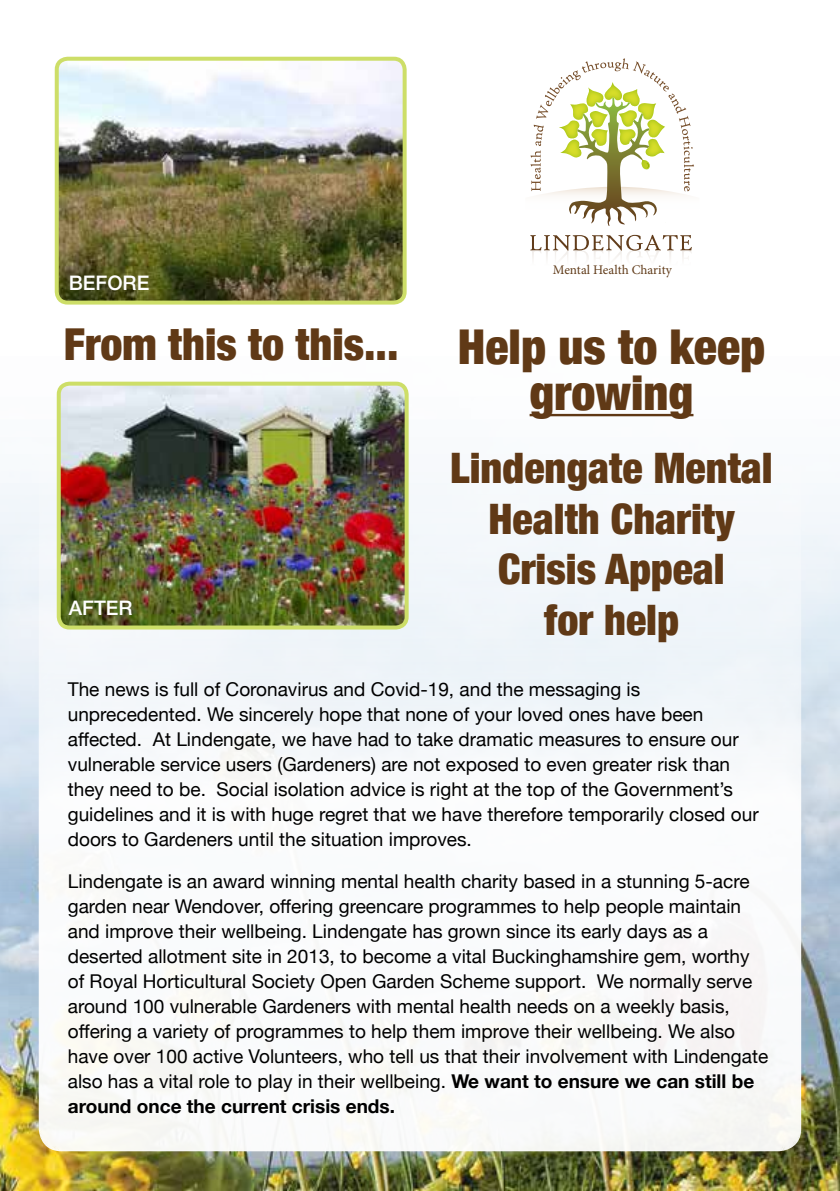
<style>
.page{position:relative;width:840px;height:1191px;background:#fff}
.page>*{position:absolute;margin:0;border:0;box-sizing:border-box;transform-origin:0 0}
.t1{font:900 condensed 48px "Helvetica Neue";color:#603916}
.t2{font:900 condensed 44px "Helvetica Neue";color:#603916}
.t3{font:900 condensed 42px/50.4px "Helvetica Neue";color:#603916;text-align:center}
.t4{font:500 20px "Helvetica Neue";color:#fff}
.t5{font:19px/25px "Helvetica Neue";color:#000}
.t6{font:13.2px "Minion Pro";color:#613c1a}
.s1{font-size:48px}
.s2{font-weight:700}
</style>
<div class="page">
<img style="left:0;top:483px;width:839px;height:708px">
<div style="left:39px;top:249px;width:761px;height:902px;background:#fff;border-radius:23px"></div>
<svg style="left:530px;top:235px;width:161px;height:24px"></svg>
<svg style="left:530px;top:58px;width:163px;height:168px"></svg>
<hr style="left:529px;top:414px;width:164px;height:2px;background:#603916">
<img style="left:57px;top:59px;width:347px;height:243px">
<div style="left:55px;top:57px;width:351px;height:247px;border:4px solid #cdde68;border-radius:11px"></div>
<img style="left:59px;top:384px;width:347px;height:243px">
<div style="left:57px;top:382px;width:351px;height:247px;border:4px solid #cdde68;border-radius:11px"></div>
<p class="t4" style="left:69px;top:266px;width:82px">BEFORE</p>
<p class="t6" style="left:552px;top:261px;width:120px">Mental Health Charity</p>
<h2 class="t2" style="left:64px;top:308px;width:702px">From this to this... <span class="s1">Help us to keep</span></h2>
<h1 class="t1" style="left:529px;top:354px;width:165px">growing</h1>
<h3 class="t3" style="left:450px;top:441px;width:324px">Lindengate Mental<br>Health Charity<br>Crisis Appeal<br>for help</h3>
<p class="t4" style="left:69px;top:592px;width:65px">AFTER</p>
<p class="t5" style="left:68px;top:677px;width:692px">The news is full of Coronavirus and Covid-19, and the messaging is unprecedented. We sincerely hope that none of your loved ones have been affected. At Lindengate, we have had to take dramatic measures to ensure our vulnerable service users (Gardeners) are not exposed to even greater risk than they need to be. Social isolation advice is right at the top of the Government’s guidelines and it is with huge regret that we have therefore temporarily closed our doors to Gardeners until the situation improves.</p>
<p class="t5" style="left:68px;top:869px;width:701px">Lindengate is an award winning mental health charity based in a stunning 5-acre garden near Wendover, offering greencare programmes to help people maintain and improve their wellbeing. Lindengate has grown since its early days as a deserted allotment site in 2013, to become a vital Buckinghamshire gem, worthy of Royal Horticultural Society Open Garden Scheme support. We normally serve around 100 vulnerable Gardeners with mental health needs on a weekly basis, offering a variety of programmes to help them improve their wellbeing. We also have over 100 active Volunteers, who tell us that their involvement with Lindengate also has a vital role to play in their wellbeing. <span class="s2">We want to ensure we can still be around once the current crisis ends.</span></p>
</div>
